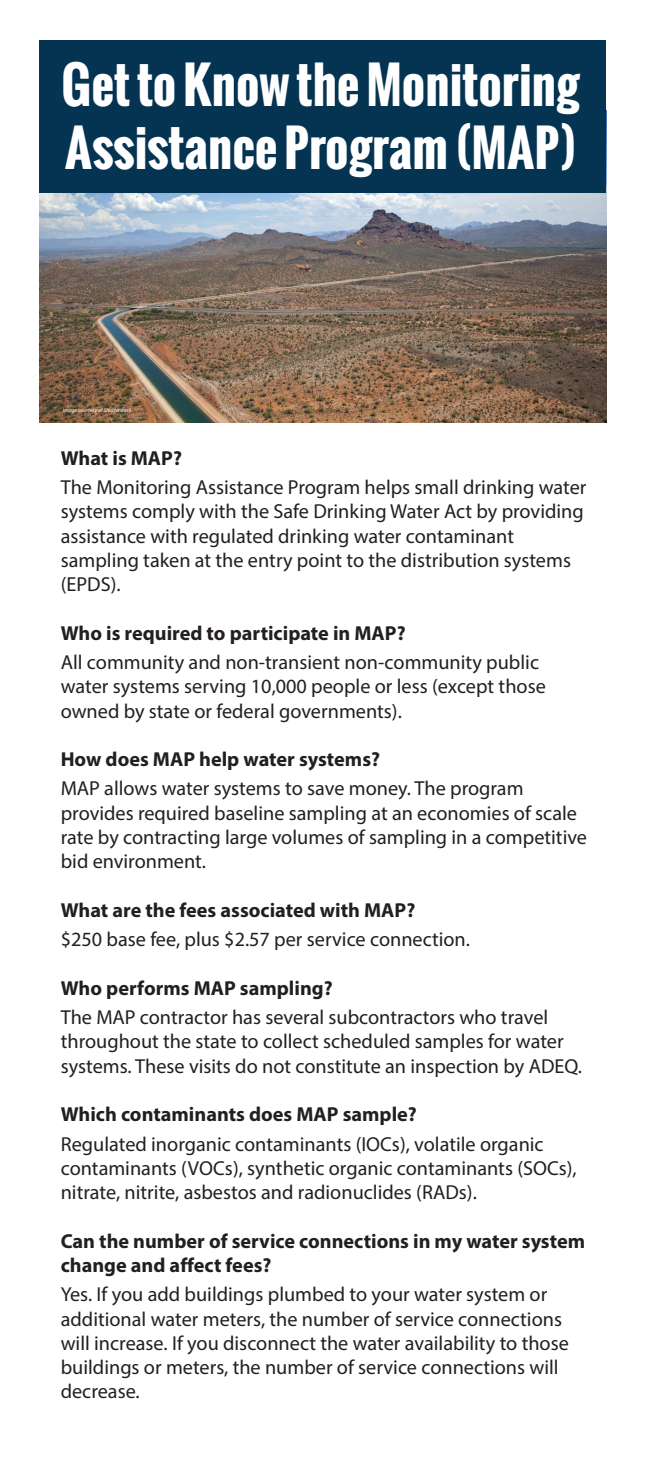
<style>
.page{position:relative;width:648px;height:1458px;background:#fff}
.page>*{position:absolute;margin:0;border:0;box-sizing:border-box;transform-origin:0 0}
.t1{font:700 49.5px/63px "Oswald";color:#fff}
.t2{font:20.25px/24.3px "Myriad Pro";color:#231f20}
.Paragraph_Style_1{font:700 20.25px/24.3px "Myriad Pro";color:#231f20}
.t3{font:italic 5.62px "Myriad Pro";color:#fff}
</style>
<div class="page">
<img style="left:39px;top:193px;width:567px;height:230px">
<div style="left:39px;top:40px;width:567px;height:153px;background:#053453"></div>
<p class="t1" style="left:62px;top:53px;width:519px">Get to Know the Monitoring<br>Assistance Program (MAP)</p>
<p class="t3" style="left:63px;top:407px;width:71px">Image courtesy of Shutterstock</p>
<p class="Paragraph_Style_1" style="left:61px;top:445px;width:123px">What is MAP?</p>
<p class="t2" style="left:61px;top:475px;width:527px">The Monitoring Assistance Program helps small drinking water systems comply with the Safe Drinking Water Act by providing assistance with regulated drinking water contaminant sampling taken at the entry point to the distribution systems (EPDS).</p>
<p class="Paragraph_Style_1" style="left:61px;top:620px;width:346px">Who is required to participate in MAP?</p>
<p class="t2" style="left:61px;top:650px;width:487px">All community and non-transient non-community public water systems serving 10,000 people or less (except those owned by state or federal governments).</p>
<p class="Paragraph_Style_1" style="left:61px;top:747px;width:321px">How does MAP help water systems?</p>
<p class="t2" style="left:61px;top:776px;width:528px">MAP allows water systems to save money. The program provides required baseline sampling at an economies of scale rate by contracting large volumes of sampling in a competitive bid environment.</p>
<p class="Paragraph_Style_1" style="left:61px;top:897px;width:356px">What are the fees associated with MAP?</p>
<p class="t2" style="left:61px;top:927px;width:411px">$250 base fee, plus $2.57 per service connection.</p>
<p class="Paragraph_Style_1" style="left:61px;top:975px;width:273px">Who performs MAP sampling?</p>
<p class="t2" style="left:61px;top:1005px;width:523px">The MAP contractor has several subcontractors who travel throughout the state to collect scheduled samples for water systems. These visits do not constitute an inspection by ADEQ.</p>
<p class="Paragraph_Style_1" style="left:61px;top:1102px;width:358px">Which contaminants does MAP sample?</p>
<p class="t2" style="left:61px;top:1131px;width:517px">Regulated inorganic contaminants (IOCs), volatile organic contaminants (VOCs), synthetic organic contaminants (SOCs), nitrate, nitrite, asbestos and radionuclides (RADs).</p>
<p class="Paragraph_Style_1" style="left:61px;top:1228px;width:526px">Can the number of service connections in my water system change and affect fees?</p>
<p class="t2" style="left:61px;top:1282px;width:510px">Yes. If you add buildings plumbed to your water system or additional water meters, the number of service connections will increase. If you disconnect the water availability to those buildings or meters, the number of service connections will decrease.</p>
</div>
